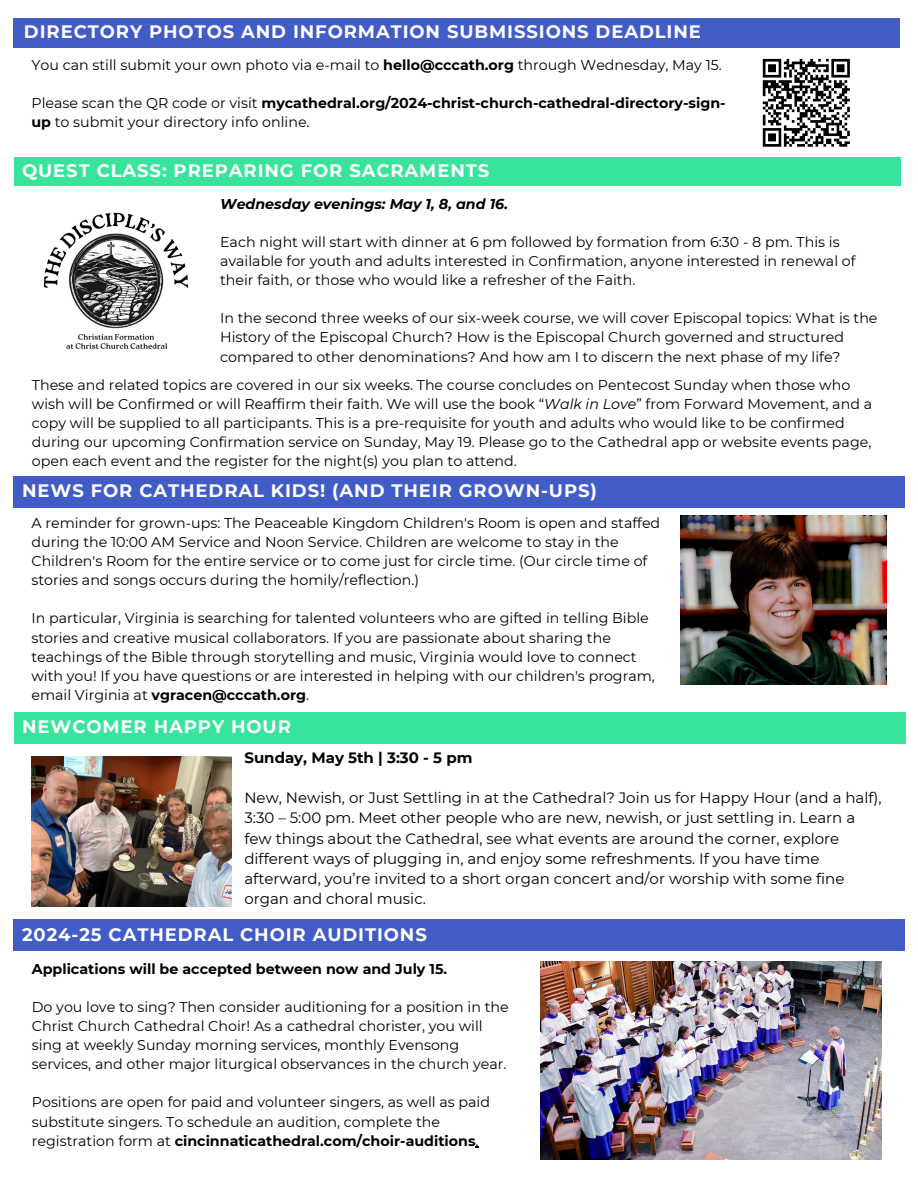
<style>
.page{position:relative;width:918px;height:1188px;background:#fff}
.page>*{position:absolute;margin:0;border:0;box-sizing:border-box;transform-origin:0 0}
.t1{font:700 18px "Montserrat";letter-spacing:.05em;color:#fff}
.t2{font:15px/20.2px "Montserrat";color:#000}
.t3{font:700 15px "Montserrat";color:#000}
.t4{font:14.25px/19.2px "Montserrat";color:#000}
.t5{font:700 14.25px/19.2px "Montserrat";color:#000}
.t6{font:italic 700 14.25px "Montserrat";color:#000}
.s1{font-weight:700}
.s2{font-weight:400}
.s3{font-style:italic}
</style>
<div class="page">
<div style="left:13px;top:18px;width:886px;height:29px;background:#425cc7"></div>
<div style="left:14px;top:157px;width:886px;height:29px;background:#38e49b"></div>
<div style="left:13px;top:476px;width:892px;height:32px;background:#425cc7"></div>
<img style="left:680px;top:516px;width:206px;height:168px">
<div style="left:14px;top:712px;width:891px;height:32px;background:#38e49b"></div>
<img style="left:762px;top:58px;width:88px;height:89px">
<img style="left:31px;top:756px;width:201px;height:151px">
<div style="left:13px;top:920px;width:891px;height:31px;background:#425cc7"></div>
<img style="left:43px;top:212px;width:146px;height:137px">
<img style="left:541px;top:961px;width:340px;height:198px">
<h1 class="t1" style="left:24px;top:21px;width:678px">DIRECTORY PHOTOS AND INFORMATION SUBMISSIONS DEADLINE</h1>
<p class="t4" style="left:31px;top:55px;width:692px">You can still submit your own photo via e-mail to <span class="s1">hello@cccath.org</span> through Wednesday, May 15.</p>
<h1 class="t5" style="left:31px;top:94px;width:696px"><span class="s2">Please scan the QR code or visit</span> mycathedral.org/2024-christ-church-cathedral-directory-sign&shy;up <span class="s2">to submit your directory info online.</span></h1>
<p class="t1" style="left:22px;top:159px;width:469px">QUEST CLASS: PREPARING FOR SACRAMENTS</p>
<p class="t6" style="left:220px;top:195px;width:289px">Wednesday evenings: May 1, 8, and 16.</p>
<p class="t4" style="left:220px;top:232px;width:637px">Each night will start with dinner at 6 pm followed by formation from 6:30 - 8 pm. This is available for youth and adults interested in Confirmation, anyone interested in renewal of their faith, or those who would like a refresher of the Faith.</p>
<p class="t4" style="left:220px;top:309px;width:659px">In the second three weeks of our six-week course, we will cover Episcopal topics: What is the<br>History of the Episcopal Church? How is the Episcopal Church governed and structured compared to other denominations? And how am I to discern the next phase of my life?</p>
<h2 class="t4" style="left:32px;top:375px;width:842px">These and related topics are covered in our six weeks. The course concludes on Pentecost Sunday when those who wish will be Confirmed or will Reaffirm their faith. We will use the book “<span class="s3">Walk in Love</span>” from Forward Movement, and a copy will be supplied to all participants. This is a pre-requisite for youth and adults who would like to be confirmed during our upcoming Confirmation service on Sunday, May 19. Please go to the Cathedral app or website events page, open each event and the register for the night(s) you plan to attend.</h2>
<p class="t1" style="left:22px;top:480px;width:576px">NEWS FOR CATHEDRAL KIDS! (AND THEIR GROWN-UPS)</p>
<p class="t4" style="left:31px;top:513px;width:630px">A reminder for grown-ups: The Peaceable Kingdom Children's Room is open and staffed during the 10:00 AM Service and Noon Service. Children are welcome to stay in the Children's Room for the entire service or to come just for circle time. (Our circle time of stories and songs occurs during the homily/reflection.)</p>
<p class="t4" style="left:31px;top:609px;width:625px">In particular, Virginia is searching for talented volunteers who are gifted in telling Bible stories and creative musical collaborators. If you are passionate about sharing the teachings of the Bible through storytelling and music, Virginia would love to connect with you! If you have questions or are interested in helping with our children's program, email Virginia at <span class="s1">vgracen@cccath.org</span>.</p>
<p class="t1" style="left:22px;top:716px;width:270px">NEWCOMER HAPPY HOUR</p>
<h2 class="t3" style="left:244px;top:748px;width:230px">Sunday, May 5th | 3:30 - 5 pm</h2>
<p class="t2" style="left:244px;top:787px;width:639px">New, Newish, or Just Settling in at the Cathedral? Join us for Happy Hour (and a half), 3:30 – 5:00 pm. Meet other people who are new, newish, or just settling in. Learn a few things about the Cathedral, see what events are around the corner, explore different ways of plugging in, and enjoy some refreshments. If you have time afterward, you’re invited to a short organ concert and/or worship with some fine organ and choral music.</p>
<h1 class="t1" style="left:22px;top:923px;width:406px">2024-25 CATHEDRAL CHOIR AUDITIONS</h1>
<p class="t5" style="left:32px;top:959px;width:417px">Applications will be accepted between now and July 15.</p>
<p class="t4" style="left:32px;top:997px;width:478px">Do you love to sing? Then consider auditioning for a position in the Christ Church Cathedral Choir! As a cathedral chorister, you will sing at weekly Sunday morning services, monthly Evensong services, and other major liturgical observances in the church year.</p>
<p class="t4" style="left:32px;top:1093px;width:460px">Positions are open for paid and volunteer singers, as well as paid substitute singers. To schedule an audition, complete the registration form at <span class="s1">cincinnaticathedral.com/choir-auditions</span>.</p>
</div>
